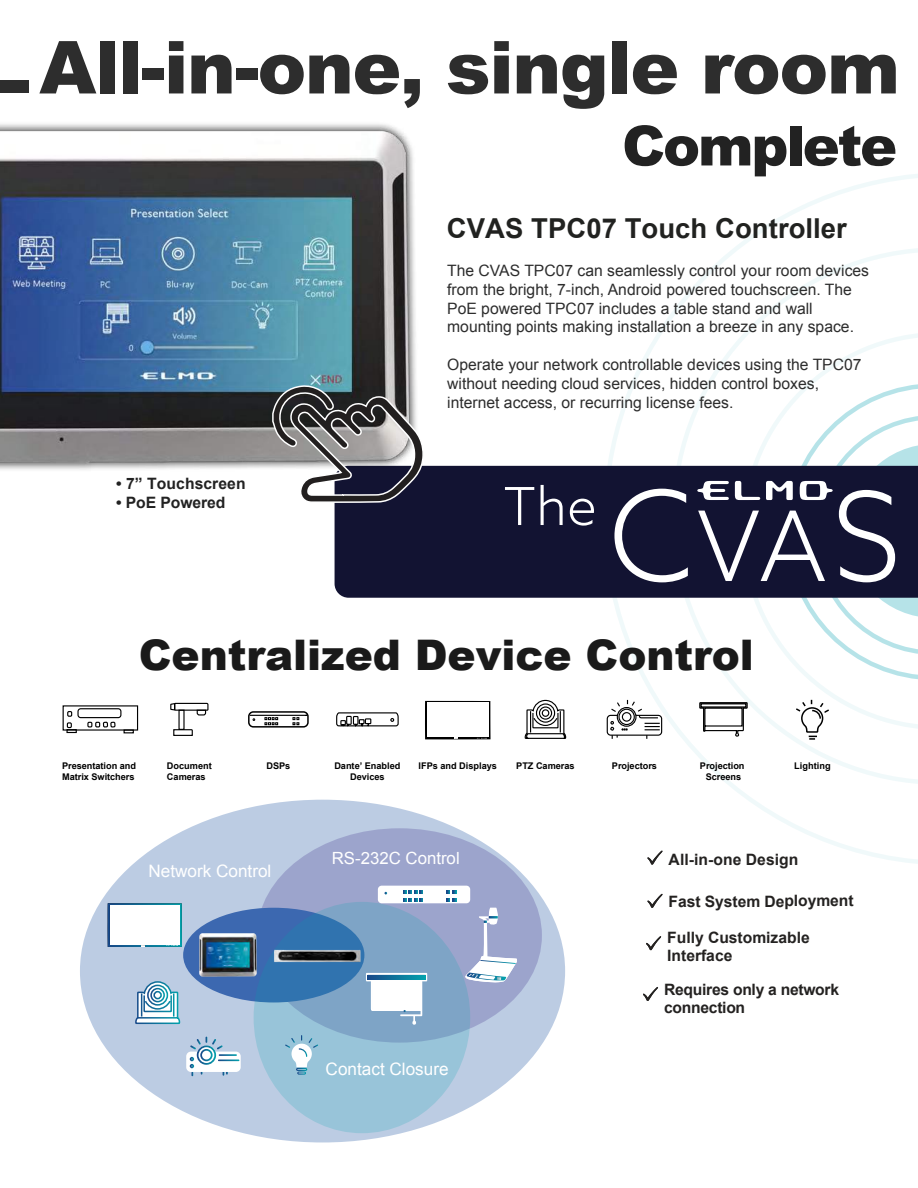
<style>
.page{position:relative;width:918px;height:1188px;background:#fff}
.page>*{position:absolute;margin:0;border:0;box-sizing:border-box;transform-origin:0 0}
.t1{font:300 97.35px "Azo Sans";color:#fff}
.t2{font:900 73.2px "Arial";letter-spacing:-.02em;color:#2d2d2d}
.t3{font:900 55.5px "Arial";letter-spacing:-.04em;color:#222}
.t4{font:300 52.5px "Azo Sans";color:#fff}
.t5{font:900 42.15px "Arial";color:#1a1a1a}
.t6{font:700 27.45px "Arial";color:#212220}
.t7{font:17.1px "Arial";color:#fff}
.t8{font:16.8px "Arial";color:#fff}
.t9{font:15.75px/18.9px "Arial";color:#2d2d2d}
.t10{font:700 15.75px "Arial";letter-spacing:.005em;color:#222}
.t11{font:700 15.6px/18.8px "Arial";letter-spacing:-.005em;color:#242221}
.t12{font:700 9.15px/10.9px "Arial";letter-spacing:-.005em;color:#000}
.s1{font-size:125.7px}
.s2{font-size:123.9px}
</style>
<div class="page">
<svg style="left:603px;top:174px;width:315px;height:690px"></svg>
<div style="left:0;top:80px;width:29px;height:12px;background:#2d2d2d"></div>
<div style="left:335px;top:466px;width:362px;height:132px;background:#121332"></div>
<svg style="left:697px;top:383px;width:221px;height:297px"></svg>
<img style="left:0;top:124px;width:416px;height:346px">
<svg style="left:271px;top:383px;width:154px;height:121px"></svg>
<svg style="left:794px;top:700px;width:37px;height:40px"></svg>
<svg style="left:524px;top:699px;width:43px;height:40px"></svg>
<svg style="left:336px;top:712px;width:63px;height:15px"></svg>
<svg style="left:699px;top:702px;width:49px;height:36px"></svg>
<div style="left:248px;top:711px;width:61px;height:17px;border:2px solid #000;border-radius:5px"></div>
<hr style="left:250px;top:715px;width:57px;height:1px;background:#000">
<svg style="left:265px;top:717px;width:13px;height:8px"></svg>
<svg style="left:293px;top:717px;width:6px;height:8px"></svg>
<div style="left:607px;top:715px;width:55px;height:21px;border:1px solid #000;border-radius:3px"></div>
<svg style="left:609px;top:700px;width:51px;height:39px"></svg>
<svg style="left:647px;top:851px;width:16px;height:14px"></svg>
<svg style="left:647px;top:894px;width:16px;height:14px"></svg>
<svg style="left:646px;top:936px;width:15px;height:14px"></svg>
<svg style="left:643px;top:987px;width:15px;height:14px"></svg>
<svg style="left:425px;top:701px;width:66px;height:38px"></svg>
<div style="left:174px;top:703px;width:35px;height:8px;border:1px solid #000"></div>
<svg style="left:170px;top:702px;width:6px;height:9px"></svg>
<svg style="left:196px;top:709px;width:11px;height:7px"></svg>
<svg style="left:173px;top:729px;width:20px;height:7px"></svg>
<svg style="left:67px;top:711px;width:5px;height:17px"></svg>
<svg style="left:87px;top:722px;width:29px;height:6px"></svg>
<div style="left:77px;top:708px;width:44px;height:10px;border:1px solid #000;border-radius:3px"></div>
<div style="left:66px;top:729px;width:11px;height:4px;border:1px solid #000"></div>
<div style="left:124px;top:729px;width:10px;height:4px;border:1px solid #000"></div>
<svg style="left:80px;top:800px;width:485px;height:342px;background:#adbcda"></svg>
<svg style="left:254px;top:902px;width:216px;height:231px;background:#7eabcb"></svg>
<img style="left:271px;top:947px;width:91px;height:17px">
<img style="left:195px;top:931px;width:65px;height:48px">
<div style="left:378px;top:886px;width:92px;height:17px;background:#fff;border-radius:4px"></div>
<svg style="left:403px;top:890px;width:20px;height:11px"></svg>
<svg style="left:447px;top:890px;width:9px;height:11px"></svg>
<svg style="left:463px;top:908px;width:54px;height:75px"></svg>
<div style="left:186px;top:1052px;width:55px;height:20px;background:#fff;border-radius:5px"></div>
<svg style="left:190px;top:1037px;width:49px;height:39px"></svg>
<svg style="left:285px;top:1035px;width:33px;height:40px"></svg>
<svg style="left:366px;top:973px;width:61px;height:52px"></svg>
<svg style="left:108px;top:903px;width:74px;height:44px"></svg>
<svg style="left:134px;top:980px;width:47px;height:45px"></svg>
<h2 class="t2" style="left:39px;top:14px;width:862px">All-in-one, single room</h2>
<h3 class="t3" style="left:622px;top:105px;width:277px">Complete</h3>
<h3 class="t6" style="left:447px;top:210px;width:402px">CVAS TPC07 Touch Controller</h3>
<p class="t10" style="left:116px;top:474px;width:131px">• 7” Touchscreen</p>
<p class="t10" style="left:116px;top:492px;width:111px">• PoE Powered</p>
<p class="t9" style="left:447px;top:261px;width:423px">The CVAS TPC07 can seamlessly control your room devices from the bright, 7-inch, Android powered touchscreen. The PoE powered TPC07 includes a table stand and wall mounting points making installation a breeze in any space.</p>
<p class="t9" style="left:447px;top:355px;width:416px">Operate your network controllable devices using the TPC07 without needing cloud services, hidden control boxes, internet access, or recurring license fees.</p>
<h3 class="t4" style="left:503px;top:472px;width:95px">The</h3>
<h1 class="t1" style="left:608px;top:483px;width:294px"><span class="s1">C</span>VA<span class="s2">S</span></h1>
<h3 class="t5" style="left:139px;top:625px;width:617px">Centralized Device Control</h3>
<p class="t12" style="left:167px;top:760px;width:46px">Document<br>Cameras</p>
<p class="t12" style="left:266px;top:760px;width:25px">DSPs</p>
<p class="t12" style="left:612px;top:760px;width:47px">Projectors</p>
<p class="t12" style="left:700px;top:760px;width:46px;text-align:center">Projection<br>Screens</p>
<p class="t12" style="left:516px;top:760px;width:60px">PTZ Cameras</p>
<p class="t12" style="left:62px;top:760px;width:75px">Presentation and</p>
<p class="t12" style="left:419px;top:760px;width:80px">IFPs and Displays</p>
<p class="t12" style="left:62px;top:771px;width:74px">Matrix Switchers</p>
<p class="t12" style="left:334px;top:760px;width:68px">Dante’ Enabled</p>
<p class="t12" style="left:794px;top:760px;width:38px">Lighting</p>
<p class="t12" style="left:350px;top:771px;width:36px">Devices</p>
<p class="t7" style="left:148px;top:860px;width:125px">Network Control</p>
<p class="t8" style="left:332px;top:847px;width:129px">RS-232C Control</p>
<p class="t7" style="left:326px;top:1058px;width:125px">Contact Closure</p>
<p class="t11" style="left:669px;top:850px;width:131px">All-in-one Design</p>
<p class="t11" style="left:669px;top:892px;width:187px">Fast System Deployment</p>
<p class="t11" style="left:667px;top:928px;width:144px">Fully Customizable<br>Interface</p>
<p class="t11" style="left:664px;top:980px;width:176px">Requires only a network connection</p>
</div>
